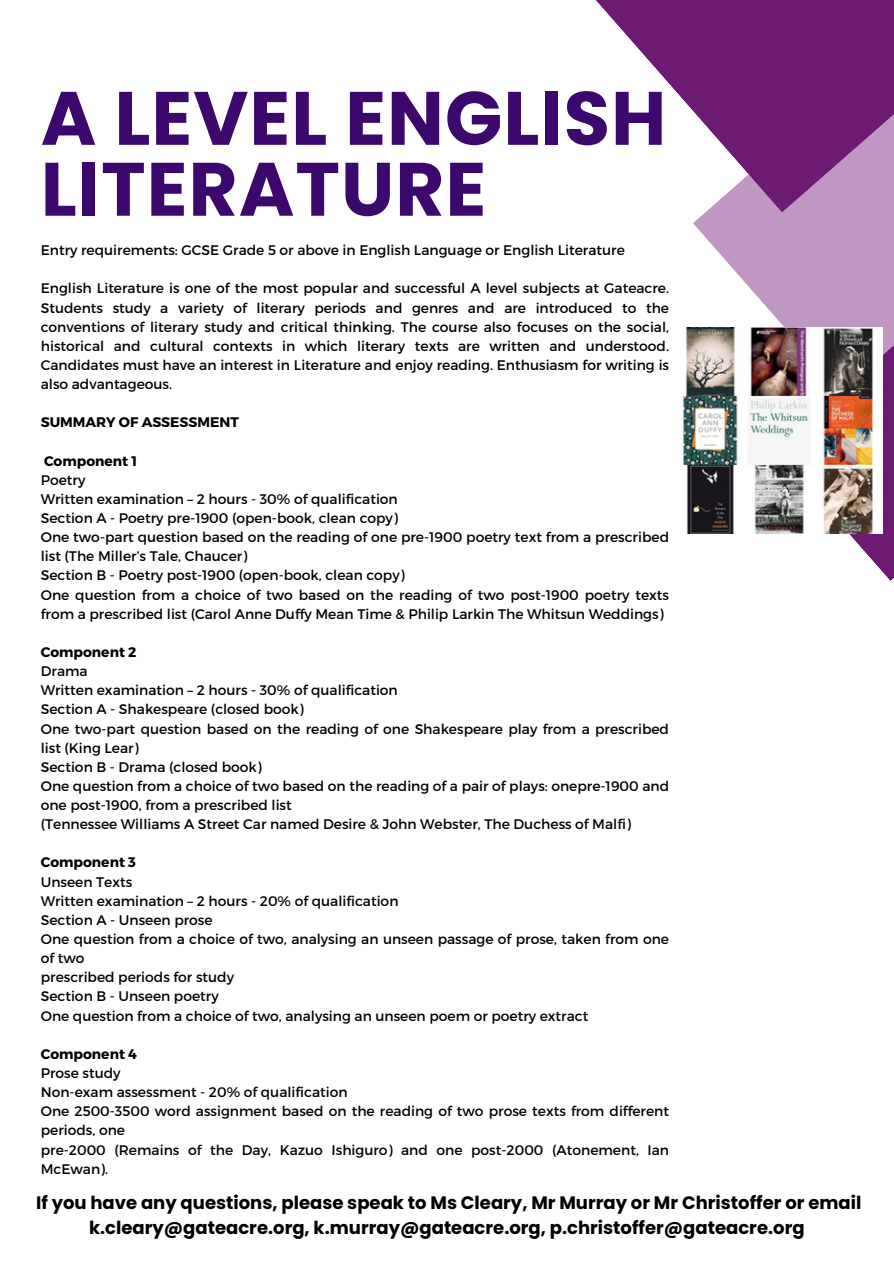
<style>
.page{position:relative;width:894px;height:1264px;background:#fff}
.page>*{position:absolute;margin:0;border:0;box-sizing:border-box;transform-origin:0 0}
.t1{font:700 75.45px/70.8px "Poppins";letter-spacing:.015em;color:#3d086e}
.t2{font:700 18px/24.8px "Poppins";color:#000;text-align:center}
.t3{font:13.8px/19.2px "Montserrat";color:#000}
.t4{font:700 13.8px "Montserrat";color:#000}
</style>
<div class="page">
<svg style="left:692px;top:212px;width:201px;height:126px;fill:#c096c3"></svg>
<svg style="left:849px;top:338px;width:44px;height:243px"></svg>
<svg style="left:596px;top:0;width:297px;height:212px;fill:#6c1a73"></svg>
<img style="left:682px;top:328px;width:200px;height:206px">
<p class="t1" style="left:41px;top:83px;width:626px">A LEVEL ENGLISH<br>LITERATURE</p>
<p class="t3" style="left:41px;top:240px;width:585px">Entry requirements: GCSE Grade 5 or above in English Language or English Literature</p>
<p class="t3" style="left:41px;top:278px;width:629px;text-align:justify">English Literature is one of the most popular and successful A level subjects at Gateacre.<br>Students study a variety of literary periods and genres and are introduced to the conventions of literary study and critical thinking. The course also focuses on the social, historical and cultural contexts in which literary texts are written and understood.<br>Candidates must have an interest in Literature and enjoy reading. Enthusiasm for writing is also advantageous.</p>
<p class="t4" style="left:41px;top:413px;width:199px">SUMMARY OF ASSESSMENT</p>
<p class="t4" style="left:44px;top:452px;width:95px">Component 1</p>
<p class="t3" style="left:41px;top:469px;width:46px">Poetry</p>
<p class="t3" style="left:41px;top:488px;width:358px">Written examination – 2 hours - 30% of qualification</p>
<p class="t3" style="left:41px;top:508px;width:358px">Section A - Poetry pre-1900 (open-book, clean copy)</p>
<p class="t3" style="left:41px;top:527px;width:629px">One two-part question based on the reading of one pre-1900 poetry text from a prescribed list (The Miller’s Tale, Chaucer)</p>
<p class="t3" style="left:41px;top:565px;width:365px">Section B - Poetry post-1900 (open-book, clean copy)</p>
<p class="t3" style="left:41px;top:584px;width:629px">One question from a choice of two based on the reading of two post-1900 poetry texts from a prescribed list (Carol Anne Duffy Mean Time &amp; Philip Larkin The Whitsun Weddings)</p>
<p class="t4" style="left:41px;top:643px;width:97px">Component 2</p>
<p class="t3" style="left:41px;top:661px;width:48px">Drama</p>
<p class="t3" style="left:41px;top:680px;width:358px">Written examination – 2 hours - 30% of qualification</p>
<p class="t3" style="left:41px;top:699px;width:264px">Section A - Shakespeare (closed book)</p>
<p class="t3" style="left:41px;top:718px;width:629px">One two-part question based on the reading of one Shakespeare play from a prescribed list (King Lear)</p>
<p class="t3" style="left:41px;top:756px;width:222px">Section B - Drama (closed book)</p>
<p class="t3" style="left:41px;top:775px;width:629px">One question from a choice of two based on the reading of a pair of plays: onepre-1900 and one post-1900, from a prescribed list</p>
<p class="t3" style="left:41px;top:814px;width:591px">(Tennessee Williams A Street Car named Desire &amp; John Webster, The Duchess of Malfi)</p>
<p class="t4" style="left:41px;top:853px;width:97px">Component 3</p>
<p class="t3" style="left:41px;top:871px;width:93px">Unseen Texts</p>
<p class="t3" style="left:41px;top:890px;width:359px">Written examination – 2 hours - 20% of qualification</p>
<p class="t3" style="left:41px;top:909px;width:173px">Section A - Unseen prose</p>
<p class="t3" style="left:41px;top:928px;width:629px">One question from a choice of two, analysing an unseen passage of prose, taken from one of two</p>
<p class="t3" style="left:41px;top:967px;width:195px">prescribed periods for study</p>
<p class="t3" style="left:41px;top:986px;width:179px">Section B - Unseen poetry</p>
<p class="t3" style="left:41px;top:1005px;width:549px">One question from a choice of two, analysing an unseen poem or poetry extract</p>
<p class="t4" style="left:41px;top:1044px;width:98px">Component 4</p>
<p class="t3" style="left:41px;top:1062px;width:81px">Prose study</p>
<p class="t3" style="left:41px;top:1081px;width:308px">Non-exam assessment - 20% of qualification</p>
<p class="t3" style="left:41px;top:1100px;width:629px">One 2500-3500 word assignment based on the reading of two prose texts from different periods, one</p>
<p class="t3" style="left:41px;top:1139px;width:629px">pre-2000 (Remains of the Day, Kazuo Ishiguro) and one post-2000 (Atonement, Ian<br>McEwan).</p>
<p class="t2" style="left:36px;top:1190px;width:826px">If you have any questions, please speak to Ms Cleary, Mr Murray or Mr Christoffer or email k.cleary@gateacre.org, k.murray@gateacre.org, p.christoffer@gateacre.org</p>
</div>
